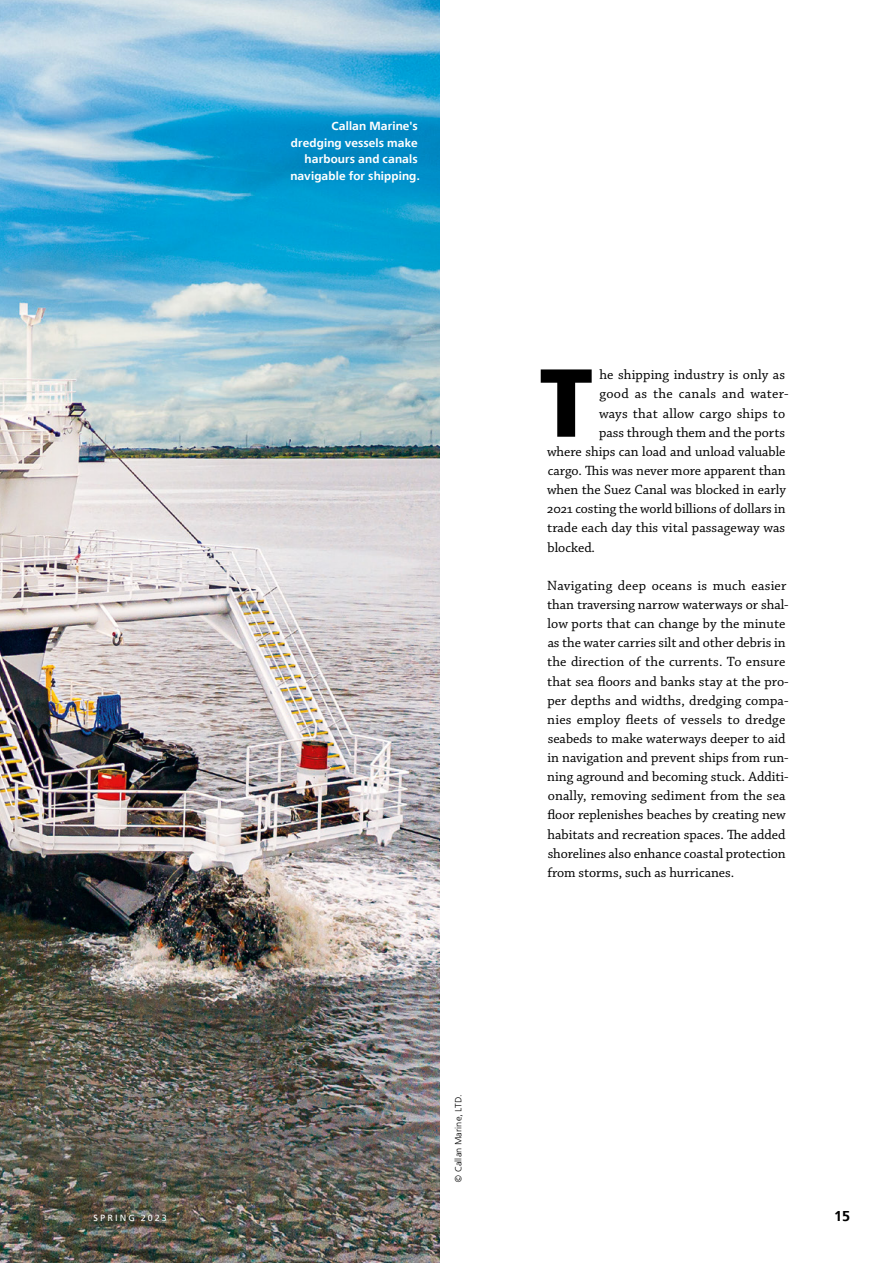
<style>
.page{position:relative;width:893px;height:1263px;background:#fff}
.page>*{position:absolute;margin:0;border:0;box-sizing:border-box;transform-origin:0 0}
.t1{font:700 96.15px "Free Set";color:#000}
.t2{font:600 14.25px "Free Set";color:#000}
.t3{font:14.1px/19.2px "Chaparral Pro";color:#000}
.t4{font:14.1px "Chaparral Pro";letter-spacing:.02em;color:#000}
.t5{font:600 11.7px/16.5px "Free Set";letter-spacing:.01em;color:#fff;text-align:right}
.t6{font:300 9px "Free Set";letter-spacing:.015em;color:#000}
.t7{font:9px "Free Set";letter-spacing:.23em;color:#fff}
</style>
<div class="page">
<img style="left:0;top:0;width:440px;height:1263px">
<p class="t5" style="left:290px;top:118px;width:131px">Callan Marine's dredging vessels make harbours and canals navigable for shipping.</p>
<h1 class="t1" style="left:539px;top:341px;width:55px">T</h1>
<p class="t3" style="left:599px;top:366px;width:187px">he shipping industry is only as</p>
<p class="t4" style="left:599px;top:386px;width:191px">good as the canals and water-</p>
<p class="t3" style="left:599px;top:404px;width:188px">ways that allow cargo ships to</p>
<p class="t3" style="left:599px;top:423px;width:187px">pass through them and the ports</p>
<p class="t3" style="left:547px;top:442px;width:240px">where ships can load and unload valuable</p>
<p class="t3" style="left:548px;top:461px;width:239px">cargo. This was never more apparent than</p>
<p class="t3" style="left:547px;top:481px;width:240px">when the Suez Canal was blocked in early</p>
<p class="t3" style="left:547px;top:500px;width:240px">2021 costing the world billions of dollars in</p>
<p class="t3" style="left:547px;top:519px;width:240px">trade each day this vital passageway was</p>
<p class="t3" style="left:548px;top:538px;width:49px">blocked.</p>
<p class="t3" style="left:547px;top:576px;width:243px">Navigating deep oceans is much easier than traversing narrow waterways or shal&shy;low ports that can change by the minute as the water carries silt and other debris in the direction of the currents. To ensure that sea floors and banks stay at the pro&shy;per depths and widths, dredging compa&shy;nies employ fleets of vessels to dredge seabeds to make waterways deeper to aid in navigation and prevent ships from run&shy;ning aground and becoming stuck. Additi&shy;onally, removing sediment from the sea floor replenishes beaches by creating new habitats and recreation spaces. The added shorelines also enhance coastal protection from storms, such as hurricanes.</p>
<p class="t6" style="left:453px;top:1183px;width:90px;rotate:-90deg">© Callan Marine, LTD.</p>
<p class="t7" style="left:94px;top:1212px;width:75px">SPRING 2023</p>
<p class="t2" style="left:834px;top:1207px;width:18px">15</p>
</div>
